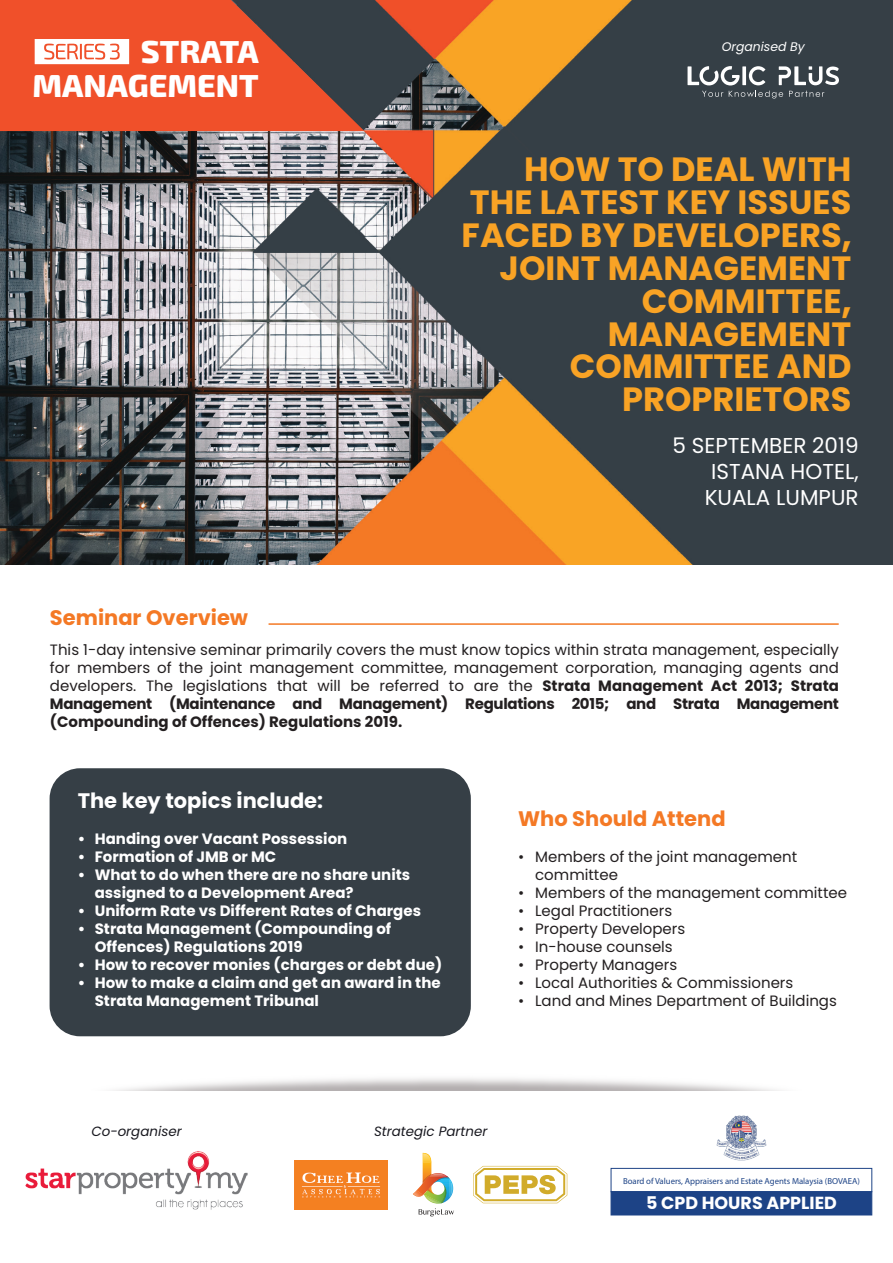
<style>
.page{position:relative;width:893px;height:1263px;background:#fff}
.page>*{position:absolute;margin:0;border:0;box-sizing:border-box;transform-origin:0 0}
.t1{font:700 33.6px/32.8px "Poppins";color:#f9a325;text-align:right}
.t2{font:800 31.8px/33.6px "Exo 2";color:#fff;text-align:right}
.t3{font:21.45px/25.8px "Poppins";color:#fff;text-align:justify}
.t4{font:700 21px "Poppins";color:#f47925}
.t5{font:700 21px "Poppins";color:#fff}
.t6{font:700 17.55px "Poppins";color:#fff}
.t7{font:15px/18px "Poppins";color:#231f20}
.t8{font:700 15px/18px "Poppins";color:#fff}
.t9{font:italic 13.35px "Poppins";color:#18181f}
.t10{font:italic 12.45px "Poppins";color:#fff}
.t11{font:8.7px "Myriad Pro";color:#1d4386}
.s1{font-weight:700}
</style>
<div class="page">
<div style="left:520px;top:0;width:373px;height:565px;background:#363f46"></div>
<img style="left:0;top:0;width:817px;height:565px">
<div style="left:50px;top:768px;width:421px;height:268px;background:#363f46;border-radius:30px"></div>
<svg style="left:0;top:0;width:364px;height:131px;fill:#f0502a"></svg>
<svg style="left:35px;top:39px;width:94px;height:25px"></svg>
<hr style="left:269px;top:623px;width:570px;height:2px;background:#f47925">
<svg style="left:687px;top:66px;width:78px;height:19px"></svg>
<svg style="left:779px;top:66px;width:60px;height:19px"></svg>
<svg style="left:702px;top:91px;width:21px;height:6px"></svg>
<svg style="left:729px;top:91px;width:54px;height:7px"></svg>
<svg style="left:789px;top:91px;width:35px;height:6px"></svg>
<div style="left:610px;top:1167px;width:262px;height:25px;background:#fff;border:2px solid #fff"></div>
<div style="left:611px;top:1191px;width:261px;height:24px;background:#1d4386"></div>
<div style="left:611px;top:1168px;width:261px;height:24px;border:1px solid #1d4386"></div>
<img style="left:716px;top:1115px;width:51px;height:46px">
<img style="left:25px;top:1079px;width:228px;height:131px">
<svg style="left:413px;top:1152px;width:41px;height:64px"></svg>
<img style="left:294px;top:1160px;width:94px;height:49px">
<svg style="left:473px;top:1166px;width:94px;height:37px"></svg>
<h2 class="t2" style="left:33px;top:33px;width:228px">STRATA<br>MANAGEMENT</h2>
<p class="t10" style="left:722px;top:39px;width:85px">Organised By</p>
<h1 class="t1" style="left:462px;top:153px;width:391px">HOW TO DEAL WITH<br>THE LATEST KEY ISSUES<br>FACED BY DEVELOPERS,<br>JOINT MANAGEMENT<br>COMMITTEE,<br>MANAGEMENT<br>COMMITTEE AND<br>PROPRIETORS</h1>
<h3 class="t3" style="left:705px;top:433px;width:155px;text-indent:-32px">5 SEPTEMBER 2019<br>ISTANA HOTEL, KUALA LUMPUR</h3>
<h3 class="t4" style="left:50px;top:605px;width:200px">Seminar Overview</h3>
<p class="t7" style="left:50px;top:640px;width:791px;text-align:justify">This 1-day intensive seminar primarily covers the must know topics within strata management, especially for members of the joint management committee, management corporation, managing agents and developers. The legislations that will be referred to are the <span class="s1">Strata Management Act 2013; Strata Management (Maintenance and Management) Regulations 2015; and Strata Management (Compounding of Offences) Regulations 2019.</span></p>
<h3 class="t5" style="left:78px;top:788px;width:247px">The key topics include:</h3>
<p class="t8" style="left:78px;top:829px;width:271px">• Handing over Vacant Possession</p>
<p class="t8" style="left:78px;top:847px;width:200px">• Formation of JMB or MC</p>
<p class="t8" style="left:95px;top:865px;width:317px;text-indent:-17px">• What to do when there are no share units assigned to a Development Area?</p>
<p class="t8" style="left:78px;top:901px;width:345px">• Uniform Rate vs Different Rates of Charges</p>
<p class="t8" style="left:95px;top:919px;width:298px;text-indent:-17px">• Strata Management (Compounding of<br>Offences) Regulations 2019</p>
<p class="t8" style="left:78px;top:955px;width:366px">• How to recover monies (charges or debt due)</p>
<p class="t8" style="left:95px;top:973px;width:347px;text-indent:-17px">• How to make a claim and get an award in the<br>Strata Management Tribunal</p>
<h3 class="t4" style="left:518px;top:807px;width:209px">Who Should Attend</h3>
<p class="t7" style="left:535px;top:848px;width:264px;text-indent:-17px">• Members of the joint management committee</p>
<p class="t7" style="left:518px;top:884px;width:330px">• Members of the management committee</p>
<p class="t7" style="left:518px;top:902px;width:155px">• Legal Practitioners</p>
<p class="t7" style="left:518px;top:920px;width:169px">• Property Developers</p>
<p class="t7" style="left:518px;top:938px;width:156px">• In-house counsels</p>
<p class="t7" style="left:518px;top:956px;width:161px">• Property Managers</p>
<p class="t7" style="left:518px;top:974px;width:277px">• Local Authorities &amp; Commissioners</p>
<p class="t7" style="left:518px;top:992px;width:320px">• Land and Mines Department of Buildings</p>
<p class="t9" style="left:91px;top:1123px;width:92px">Co-organiser</p>
<p class="t9" style="left:374px;top:1123px;width:115px">Strategic Partner</p>
<p class="t11" style="left:623px;top:1175px;width:238px">Board of Valuers, Appraisers and Estate Agents Malaysia (BOVAEA)</p>
<p class="t6" style="left:646px;top:1193px;width:192px">5 CPD HOURS APPLIED</p>
</div>
